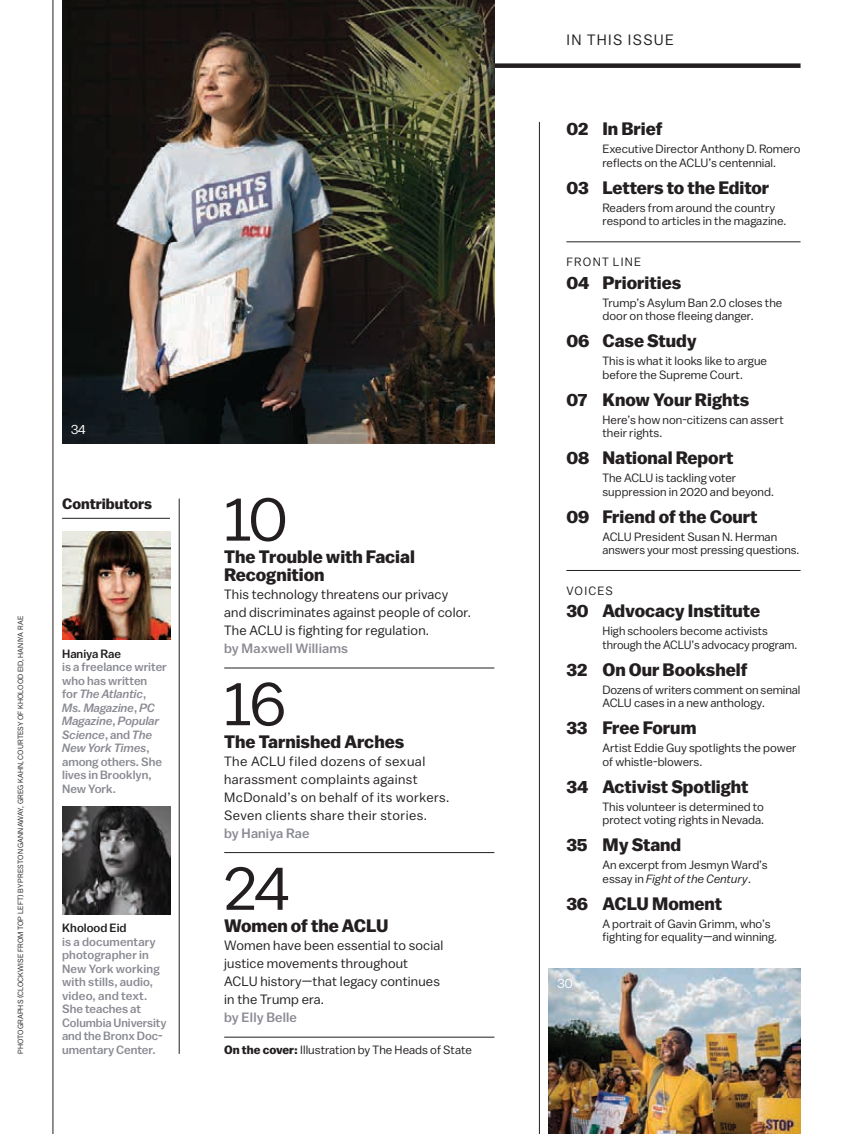
<style>
.page{position:relative;width:864px;height:1134px;background:#fff}
.page>*{position:absolute;margin:0;border:0;box-sizing:border-box;transform-origin:0 0}
.t1{font:60px "Balto";color:#231f20}
.t2{font:700 18px/18px "Balto";color:#231f20}
.t3{font:700 15px "Balto";color:#231f20}
.t4{font:15px "Balto";color:#231f20}
.t5{font:13.5px/18px "Balto";letter-spacing:.01em;color:#231f20}
.t6{font:13.5px/18px "Balto";letter-spacing:.03em;color:#231f20}
.t7{font:500 13.5px "Balto";letter-spacing:.01em;color:#8a8b93}
.t8{font:13.5px "Balto";color:#fff}
.t9{font:12px/13.5px "Balto";letter-spacing:.005em;color:#231f20}
.t10{font:500 12px/13.5px "Balto";color:#8a8b93}
.t11{font:500 12px "Balto";color:#231f20}
.t12{font:7.5px "Balto";letter-spacing:.015em;color:#231f20}
.s1{font-style:italic}
.s2{font-weight:700}
</style>
<div class="page">
<div style="left:62px;top:63px;width:738px;height:5px;background:#231f20"></div>
<hr style="left:53px;top:0;width:1px;height:1133px;background:#231f20">
<hr style="left:179px;top:498px;width:1px;height:555px;background:#231f20">
<hr style="left:539px;top:122px;width:1px;height:1011px;background:#231f20">
<img style="left:62px;top:531px;width:108px;height:108px">
<img style="left:62px;top:806px;width:108px;height:108px">
<img style="left:548px;top:968px;width:252px;height:165px">
<img style="left:62px;top:0;width:432px;height:443px">
<hr style="left:224px;top:667px;width:270px;height:1px;background:#231f20">
<hr style="left:224px;top:852px;width:270px;height:1px;background:#231f20">
<hr style="left:224px;top:1036px;width:270px;height:1px;background:#231f20">
<hr style="left:62px;top:518px;width:108px;height:1px;background:#231f20">
<hr style="left:566px;top:241px;width:234px;height:1px;background:#231f20">
<hr style="left:566px;top:570px;width:234px;height:1px;background:#231f20">
<p class="t8" style="left:71px;top:421px;width:16px">34</p>
<p class="t3" style="left:62px;top:495px;width:91px">Contributors</p>
<p class="t12" style="left:16px;top:1053px;width:439px;rotate:-90deg">PHOTOGRAPHS (CLOCKWISE FROM TOP LEFT) BY PRESTON GANNAWAY, GREG KAHN, COURTESY OF KHOLOOD EID, HANIYA RAE</p>
<p class="t11" style="left:62px;top:646px;width:60px">Haniya Rae</p>
<p class="t10" style="left:62px;top:660px;width:106px">is a freelance writer who has written<br>for <span class="s1">The Atlantic</span>,<br><span class="s1">Ms. Magazine</span>, <span class="s1">PC<br>Magazine</span>, <span class="s1">Popular<br>Science</span>, and <span class="s1">The<br>New York Times</span>, among others. She lives in Brooklyn,<br>New York.</p>
<p class="t11" style="left:62px;top:920px;width:66px">Kholood Eid</p>
<p class="t10" style="left:62px;top:934px;width:106px">is a documentary photographer in<br>New York working with stills, audio, video, and text.<br>She teaches at<br>Columbia University and the Bronx Doc&shy;umentary Center.</p>
<h1 class="t1" style="left:224px;top:483px;width:65px">10</h1>
<h2 class="t2" style="left:224px;top:547px;width:192px">The Trouble with Facial<br>Recognition</h2>
<p class="t5" style="left:224px;top:585px;width:248px">This technology threatens our privacy and discriminates against people of color.<br>The ACLU is fighting for regulation.</p>
<p class="t7" style="left:224px;top:640px;width:125px">by Maxwell Williams</p>
<h1 class="t1" style="left:224px;top:668px;width:63px">16</h1>
<h2 class="t2" style="left:224px;top:732px;width:181px">The Tarnished Arches</h2>
<p class="t6" style="left:224px;top:751px;width:226px">The ACLU filed dozens of sexual harassment complaints against McDonald’s on behalf of its workers.<br>Seven clients share their stories.</p>
<p class="t7" style="left:224px;top:825px;width:87px">by Haniya Rae</p>
<h1 class="t1" style="left:224px;top:852px;width:67px">24</h1>
<h2 class="t2" style="left:224px;top:916px;width:166px">Women of the ACLU</h2>
<p class="t5" style="left:224px;top:936px;width:221px">Women have been essential to social justice movements throughout<br>ACLU history—that legacy continues in the Trump era.</p>
<p class="t7" style="left:224px;top:1009px;width:74px">by Elly Belle</p>
<p class="t9" style="left:224px;top:1042px;width:249px"><span class="s2">On the cover:</span> Illustration by The Heads of State</p>
<p class="t4" style="left:566px;top:31px;width:109px">IN THIS ISSUE</p>
<h2 class="t2" style="left:566px;top:120px;width:98px">02 In Brief</h2>
<p class="t9" style="left:602px;top:142px;width:199px">Executive Director Anthony D. Romero reflects on the ACLU’s centennial.</p>
<h2 class="t2" style="left:566px;top:178px;width:204px">03 Letters to the Editor</h2>
<p class="t9" style="left:602px;top:201px;width:185px">Readers from around the country respond to articles in the magazine.</p>
<p class="t9" style="left:566px;top:255px;width:76px">FRONT LINE</p>
<h2 class="t2" style="left:566px;top:273px;width:116px">04 Priorities</h2>
<p class="t9" style="left:602px;top:295px;width:181px">Trump’s Asylum Ban 2.0 closes the door on those fleeing danger.</p>
<h2 class="t2" style="left:566px;top:331px;width:132px">06 Case Study</h2>
<p class="t9" style="left:602px;top:354px;width:166px">This is what it looks like to argue before the Supreme Court.</p>
<h2 class="t2" style="left:566px;top:390px;width:184px">07 Know Your Rights</h2>
<p class="t9" style="left:602px;top:412px;width:183px">Here’s how non-citizens can assert their rights.</p>
<h2 class="t2" style="left:566px;top:448px;width:168px">08 National Report</h2>
<p class="t9" style="left:602px;top:471px;width:173px">The ACLU is tackling voter suppression in 2020 and beyond.</p>
<h2 class="t2" style="left:566px;top:507px;width:193px">09 Friend of the Court</h2>
<p class="t9" style="left:602px;top:529px;width:198px">ACLU President Susan N. Herman answers your most pressing questions.</p>
<p class="t9" style="left:566px;top:583px;width:48px">VOICES</p>
<h2 class="t2" style="left:566px;top:601px;width:195px">30 Advocacy Institute</h2>
<p class="t9" style="left:602px;top:624px;width:196px">High schoolers become activists through the ACLU’s advocacy program.</p>
<h2 class="t2" style="left:566px;top:660px;width:183px">32 On Our Bookshelf</h2>
<p class="t9" style="left:602px;top:682px;width:199px">Dozens of writers comment on seminal<br>ACLU cases in a new anthology.</p>
<h2 class="t2" style="left:566px;top:718px;width:131px">33 Free Forum</h2>
<p class="t9" style="left:602px;top:741px;width:196px">Artist Eddie Guy spotlights the power of whistle-blowers.</p>
<h2 class="t2" style="left:566px;top:777px;width:183px">34 Activist Spotlight</h2>
<p class="t9" style="left:602px;top:799px;width:163px">This volunteer is determined to protect voting rights in Nevada.</p>
<h2 class="t2" style="left:566px;top:835px;width:116px">35 My Stand</h2>
<p class="t9" style="left:602px;top:858px;width:167px">An excerpt from Jesmyn Ward’s essay in <span class="s1">Fight of the Century</span>.</p>
<h2 class="t2" style="left:566px;top:894px;width:157px">36 ACLU Moment</h2>
<p class="t9" style="left:602px;top:916px;width:176px">A portrait of Gavin Grimm, who’s fighting for equality—and winning.</p>
<p class="t8" style="left:557px;top:975px;width:17px">30</p>
</div>
